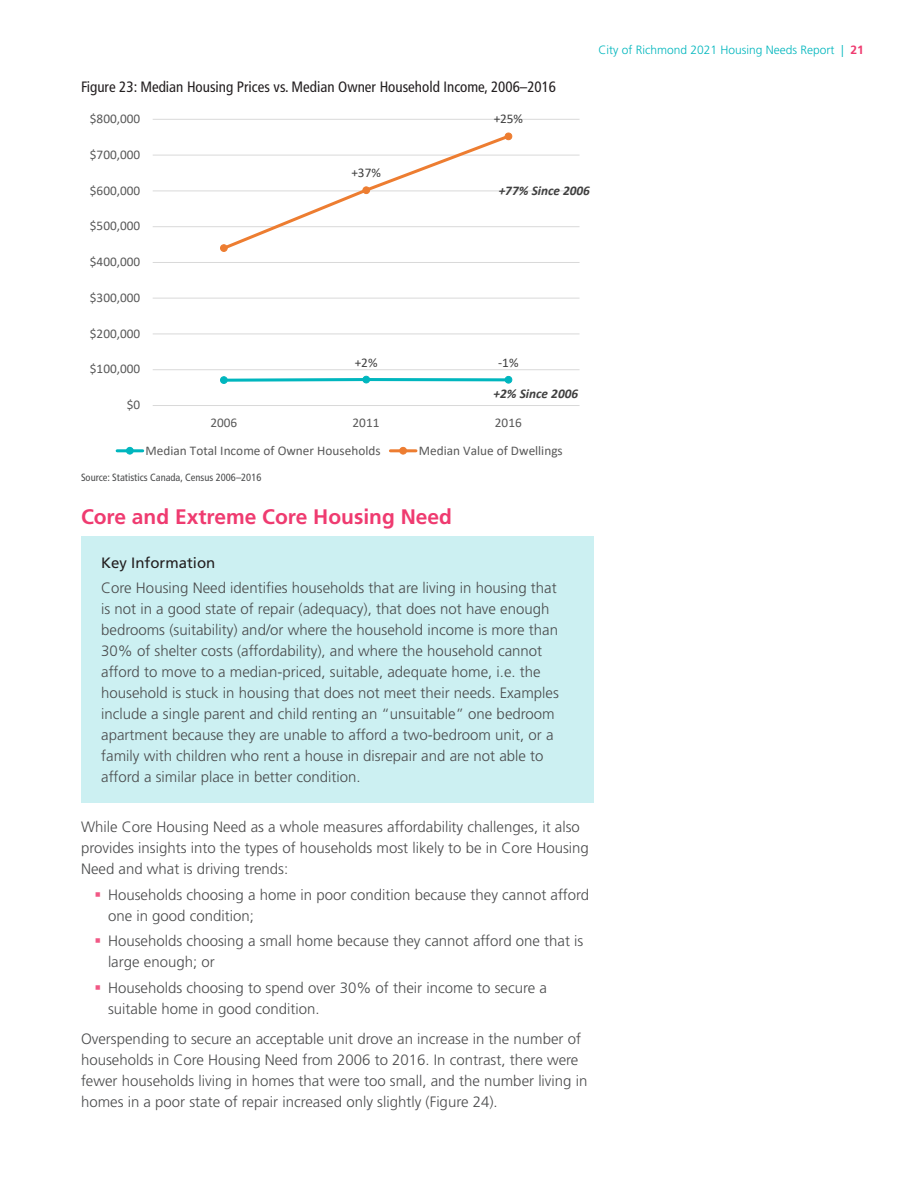
<style>
.page{position:relative;width:918px;height:1188px;background:#fff}
.page>*{position:absolute;margin:0;border:0;box-sizing:border-box;transform-origin:0 0}
.Subhead_1{font:700 21px "Frutiger LT Std";color:#ef3b70}
.Body_First_Para{font:300 15px/21px "Frutiger LT Std";color:#4b4c4d}
.Body{font:300 15px/21px "Frutiger LT Std";color:#4b4c4d}
.Figures___Graph_Titl{font:condensed 15px "Frutiger LT Std";color:#231f20}
.Subhead_4{font:15px "Frutiger LT Std";color:#231f20}
.t1{font:13.2px "Calibri";color:#595959}
.t2{font:italic 700 13.2px "Calibri";color:#404040}
.t3{font:13.2px "Calibri";color:#404040}
.t4{font:300 12px "Frutiger LT Std";color:#00b6bd}
.Source_Note{font:condensed 10.5px "Frutiger LT Std";color:#4b4c4d}
.s1{font-weight:700;color:#ef3b70}
</style>
<div class="page">
<hr style="left:153px;top:369px;width:427px;height:1px;background:#d9d9d9">
<hr style="left:153px;top:333px;width:427px;height:1px;background:#d9d9d9">
<hr style="left:153px;top:298px;width:427px;height:1px;background:#d9d9d9">
<hr style="left:153px;top:262px;width:427px;height:1px;background:#d9d9d9">
<hr style="left:153px;top:226px;width:427px;height:1px;background:#d9d9d9">
<hr style="left:153px;top:190px;width:427px;height:1px;background:#d9d9d9">
<hr style="left:153px;top:155px;width:427px;height:1px;background:#d9d9d9">
<hr style="left:153px;top:119px;width:427px;height:1px;background:#d9d9d9">
<hr style="left:153px;top:405px;width:427px;height:1px;background:#d9d9d9">
<svg style="left:222px;top:377px;width:284px;height:6px"></svg>
<div style="left:220px;top:376px;width:8px;height:8px;border:1px solid #00b6be;border-radius:50%"></div>
<div style="left:363px;top:376px;width:7px;height:7px;background:#00b6be;border-radius:50%"></div>
<div style="left:362px;top:376px;width:8px;height:7px;border:1px solid #00b6be;border-radius:50%"></div>
<div style="left:505px;top:376px;width:7px;height:7px;background:#00b6be;border-radius:50%"></div>
<div style="left:505px;top:376px;width:7px;height:8px;border:1px solid #00b6be;border-radius:50%"></div>
<svg style="left:220px;top:132px;width:292px;height:120px"></svg>
<div style="left:220px;top:244px;width:8px;height:8px;border:1px solid #ed7d31;border-radius:50%"></div>
<div style="left:363px;top:187px;width:7px;height:7px;background:#ed7d31;border-radius:50%"></div>
<div style="left:362px;top:186px;width:8px;height:8px;border:1px solid #ed7d31;border-radius:50%"></div>
<div style="left:505px;top:133px;width:7px;height:7px;background:#ed7d31;border-radius:50%"></div>
<div style="left:505px;top:133px;width:7px;height:7px;border:1px solid #ed7d31;border-radius:50%"></div>
<hr style="left:117px;top:449px;width:26px;height:3px;background:#00b6be">
<div style="left:126px;top:447px;width:7px;height:7px;background:#00b6be;border-radius:50%"></div>
<div style="left:126px;top:447px;width:8px;height:8px;border:1px solid #00b6be;border-radius:50%"></div>
<hr style="left:390px;top:449px;width:26px;height:3px;background:#ed7d31">
<div style="left:400px;top:447px;width:6px;height:7px;background:#ed7d31;border-radius:50%"></div>
<div style="left:399px;top:447px;width:8px;height:8px;border:1px solid #ed7d31;border-radius:50%"></div>
<div style="left:81px;top:536px;width:513px;height:266px;background:#ccf0f2"></div>
<p class="Figures___Graph_Titl" style="left:81px;top:78px;width:477px">Figure 23: Median Housing Prices vs. Median Owner Household Income, 2006–2016</p>
<p class="t1" style="left:90px;top:110px;width:52px">$800,000</p>
<p class="t3" style="left:494px;top:110px;width:31px">+25%</p>
<p class="t4" style="left:599px;top:43px;width:267px">City of Richmond 2021 Housing Needs Report | <span class="s1">21</span></p>
<p class="t1" style="left:90px;top:145px;width:52px">$700,000</p>
<p class="t1" style="left:90px;top:181px;width:52px">$600,000</p>
<p class="t3" style="left:351px;top:164px;width:31px">+37%</p>
<p class="t2" style="left:499px;top:181px;width:93px">+77% Since 2006</p>
<p class="t1" style="left:90px;top:217px;width:52px">$500,000</p>
<p class="t1" style="left:90px;top:253px;width:52px">$400,000</p>
<p class="t1" style="left:90px;top:288px;width:52px">$300,000</p>
<p class="t1" style="left:90px;top:324px;width:52px">$200,000</p>
<p class="t1" style="left:90px;top:360px;width:52px">$100,000</p>
<p class="t1" style="left:127px;top:396px;width:15px">$0</p>
<p class="t3" style="left:355px;top:353px;width:24px">+2%</p>
<p class="t3" style="left:498px;top:353px;width:22px">-1%</p>
<p class="t2" style="left:494px;top:384px;width:86px">+2% Since 2006</p>
<p class="t1" style="left:210px;top:413px;width:29px">2006</p>
<p class="t1" style="left:353px;top:413px;width:29px">2011</p>
<p class="t1" style="left:495px;top:413px;width:29px">2016</p>
<p class="t1" style="left:145px;top:441px;width:237px">Median Total Income of Owner Households</p>
<p class="t1" style="left:419px;top:441px;width:146px">Median Value of Dwellings</p>
<p class="Source_Note" style="left:81px;top:471px;width:182px">Source: Statistics Canada, Census 2006–2016</p>
<p class="Subhead_1" style="left:81px;top:504px;width:373px">Core and Extreme Core Housing Need</p>
<p class="Subhead_4" style="left:101px;top:554px;width:116px">Key Information</p>
<p class="Body_First_Para" style="left:101px;top:578px;width:459px">Core Housing Need identifies households that are living in housing that is not in a good state of repair (adequacy), that does not have enough bedrooms (suitability) and/or where the household income is more than 30% of shelter costs (affordability), and where the household cannot afford to move to a median-priced, suitable, adequate home, i.e. the household is stuck in housing that does not meet their needs. Examples include a single parent and child renting an “unsuitable” one bedroom apartment because they are unable to afford a two-bedroom unit, or a family with children who rent a house in disrepair and are not able to afford a similar place in better condition.</p>
<p class="Body" style="left:81px;top:817px;width:509px">While Core Housing Need as a whole measures affordability challenges, it also provides insights into the types of households most likely to be in Core Housing<br>Need and what is driving trends:</p>
<p class="Body_First_Para" style="left:108px;top:884px;width:483px">Households choosing a home in poor condition because they cannot afford one in good condition;</p>
<p class="Body_First_Para" style="left:108px;top:931px;width:477px">Households choosing a small home because they cannot afford one that is large enough; or</p>
<p class="Body_First_Para" style="left:108px;top:977px;width:441px">Households choosing to spend over 30% of their income to secure a suitable home in good condition.</p>
<p class="Body" style="left:81px;top:1028px;width:508px">Overspending to secure an acceptable unit drove an increase in the number of households in Core Housing Need from 2006 to 2016. In contrast, there were fewer households living in homes that were too small, and the number living in homes in a poor state of repair increased only slightly (Figure 24).</p>
</div>
